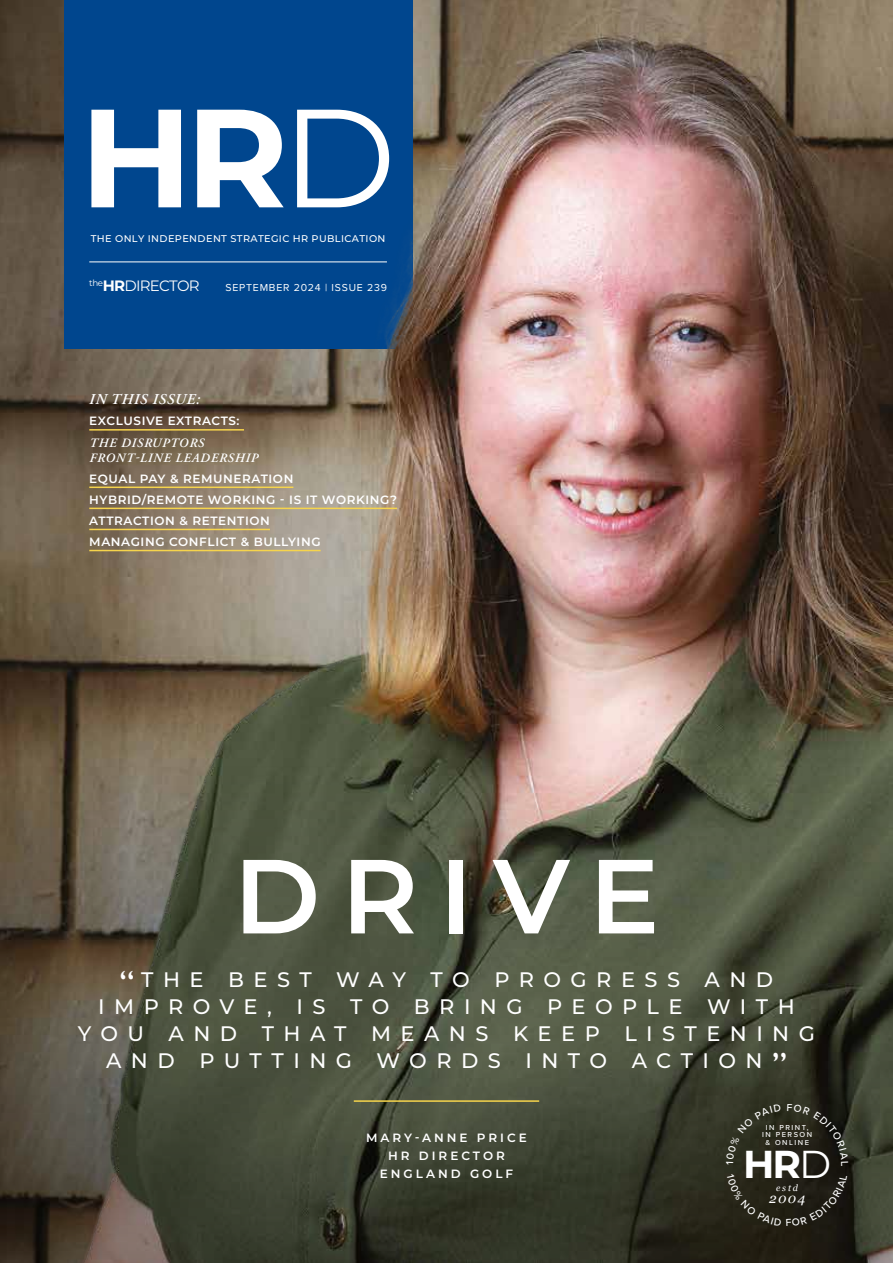
<style>
.page{position:relative;width:893px;height:1263px;background:#fff}
.page>*{position:absolute;margin:0;border:0;box-sizing:border-box;transform-origin:0 0}
.t1{font:700 139.5px "Montserrat";color:#fff}
.t2{font:600 105px "Montserrat";letter-spacing:.195em;color:#fff}
.t3{font:700 38.85px "Montserrat";color:#fff}
.t4{font:500 21px/27px "Montserrat";letter-spacing:.45em;color:#fff;text-align:center}
.t5{font:15px "Montserrat";letter-spacing:-.05em;color:#fff}
.t6{font:italic 600 15px "Adobe Garamond Pro";letter-spacing:.05em;color:#fff}
.t7{font:italic 13.5px "Georgia";color:#fff}
.t8{font:italic 600 12.75px/15px "Adobe Garamond Pro";letter-spacing:.065em;color:#fff}
.t9{font:600 12px/21px "Montserrat";letter-spacing:.05em;color:#fff}
.t10{font:600 12px/18px "Montserrat";letter-spacing:.25em;color:#fff;text-align:center}
.t11{font:10.5px "Proxima Nova";letter-spacing:.075em;color:#fff}
.t12{font:500 9.75px "Montserrat";letter-spacing:.04em;color:#fff}
.t13{font:italic 9px "Georgia";color:#fff}
.t14{font:500 7.5px/7.5px "Proxima Nova";letter-spacing:.2em;color:#fff;text-align:center}
.s1{font-weight:400}
.s2{font-weight:700}
.s3{font-family:"Gill Sans";font-weight:400;font-size:34.5px}
</style>
<div class="page">
<img style="left:0;top:0;width:893px;height:765px">
<div style="left:64px;top:0;width:348px;height:349px;background:#00468e"></div>
<hr style="left:89px;top:261px;width:298px;height:1px;background:#fff">
<svg style="left:0;top:765px;width:893px;height:498px;background:#4c4e3d"></svg>
<hr style="left:354px;top:1100px;width:185px;height:2px;background:#f6d44c">
<hr style="left:89px;top:429px;width:155px;height:2px;background:#f6d44c">
<hr style="left:89px;top:486px;width:204px;height:2px;background:#f6d44c">
<hr style="left:89px;top:508px;width:308px;height:1px;background:#f6d44c">
<hr style="left:89px;top:529px;width:181px;height:1px;background:#f6d44c">
<hr style="left:89px;top:550px;width:232px;height:1px;background:#f6d44c">
<svg style="left:727px;top:1174px;width:120px;height:52px;background:#211e14"></svg>
<svg style="left:726px;top:1104px;width:55px;height:61px;background:#2d2e1f"></svg>
<svg style="left:787px;top:1104px;width:61px;height:62px;background:#201f16"></svg>
<h1 class="t1" style="left:80px;top:57px;width:318px">HR<span class="s1">D</span></h1>
<p class="t12" style="left:91px;top:232px;width:296px">THE ONLY INDEPENDENT STRATEGIC HR PUBLICATION</p>
<p class="t5" style="left:89px;top:276px;width:112px"><sup>the</sup><span class="s2">HR</span>DIRECTOR</p>
<p class="t11" style="left:225px;top:280px;width:163px">SEPTEMBER 2024 | ISSUE 239</p>
<p class="t6" style="left:89px;top:391px;width:112px">IN THIS ISSUE:</p>
<p class="t9" style="left:89px;top:410px;width:152px">EXCLUSIVE EXTRACTS:</p>
<p class="t8" style="left:89px;top:435px;width:170px">THE DISRUPTORS<br>FRONT-LINE LEADERSHIP</p>
<p class="t9" style="left:89px;top:467px;width:309px">EQUAL PAY &amp; REMUNERATION<br>HYBRID/REMOTE WORKING - IS IT WORKING?<br>ATTRACTION &amp; RETENTION<br>MANAGING CONFLICT &amp; BULLYING</p>
<h2 class="t2" style="left:234px;top:822px;width:427px">DRIVE</h2>
<h3 class="t4" style="left:78px;top:965px;width:738px"><span class="s3">“</span>THE BEST WAY TO PROGRESS AND<br>IMPROVE, IS TO BRING PEOPLE WITH<br>YOU AND THAT MEANS KEEP LISTENING<br>AND PUTTING WORDS INTO ACTION<span class="s3">”</span></h3>
<p class="t10" style="left:366px;top:1128px;width:162px">MARY-ANNE PRICE<br>HR DIRECTOR<br>ENGLAND GOLF</p>
<p class="t14" style="left:762px;top:1123px;width:52px">IN PRINT,<br>IN PERSON &amp; ONLINE</p>
<h3 class="t3" style="left:743px;top:1136px;width:90px">HR<span class="s1">D</span></h3>
<p class="t13" style="left:776px;top:1181px;width:23px">estd</p>
<p class="t7" style="left:769px;top:1188px;width:37px">2004</p>
</div>
